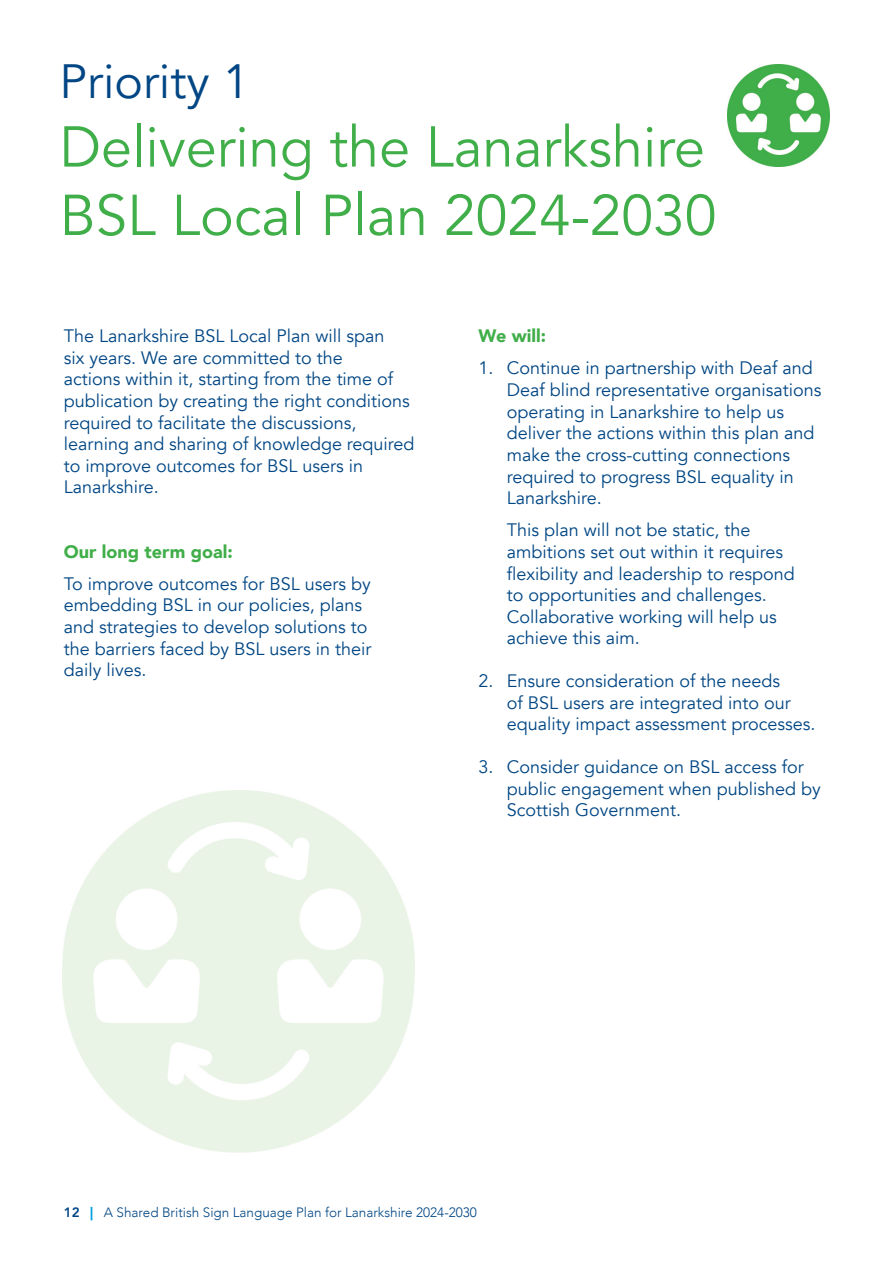
<style>
.page{position:relative;width:893px;height:1263px;background:#fff}
.page>*{position:absolute;margin:0;border:0;box-sizing:border-box;transform-origin:0 0}
.subtitle{font:57px/68.4px "Avenir";color:#40ae49}
.sub_subtitle{font:48px "Avenir";color:#004684}
.bullet{font:18px/21.6px "Avenir";color:#004684}
.body{font:18px/21.6px "Avenir";color:#004684}
.body-2{font:900 18px "Avenir";color:#40ae49}
.t1{font:300 13.5px "Avenir";color:#004684}
.s1{font-weight:800}
.s2{font-weight:900;color:#00a2e4}
</style>
<div class="page">
<img style="left:727px;top:65px;width:102px;height:102px">
<img style="left:63px;top:790px;width:352px;height:363px">
<h2 class="sub_subtitle" style="left:60px;top:53px;width:192px">Priority 1</h2>
<h1 class="subtitle" style="left:60px;top:114px;width:658px">Delivering the Lanarkshire<br>BSL Local Plan 2024-2030</h1>
<p class="body" style="left:64px;top:326px;width:352px">The Lanarkshire BSL Local Plan will span<br>six years. We are committed to the<br>actions within it, starting from the time of publication by creating the right conditions required to facilitate the discussions, learning and sharing of knowledge required to improve outcomes for BSL users in Lanarkshire.</p>
<p class="body-2" style="left:64px;top:536px;width:170px">Our long term goal:</p>
<p class="body" style="left:64px;top:573px;width:309px">To improve outcomes for BSL users by embedding BSL in our policies, plans and strategies to develop solutions to the barriers faced by BSL users in their daily lives.</p>
<p class="body-2" style="left:478px;top:321px;width:69px">We will:</p>
<p class="bullet" style="left:507px;top:358px;width:316px;text-indent:-28px">1. Continue in partnership with Deaf and Deaf blind representative organisations operating in Lanarkshire to help us deliver the actions within this plan and make the cross-cutting connections required to progress BSL equality in Lanarkshire.</p>
<p class="bullet" style="left:507px;top:520px;width:289px">This plan will not be static, the ambitions set out within it requires flexibility and leadership to respond to opportunities and challenges.<br>Collaborative working will help us achieve this aim.</p>
<p class="bullet" style="left:507px;top:670px;width:310px;text-indent:-28px">2. Ensure consideration of the needs<br>of BSL users are integrated into our equality impact assessment processes.</p>
<p class="bullet" style="left:507px;top:757px;width:316px;text-indent:-28px">3. Consider guidance on BSL access for public engagement when published by<br>Scottish Government.</p>
<p class="t1" style="left:64px;top:1204px;width:415px"><span class="s1">12</span> <span class="s2">|</span> A Shared British Sign Language Plan for Lanarkshire 2024-2030</p>
</div>
